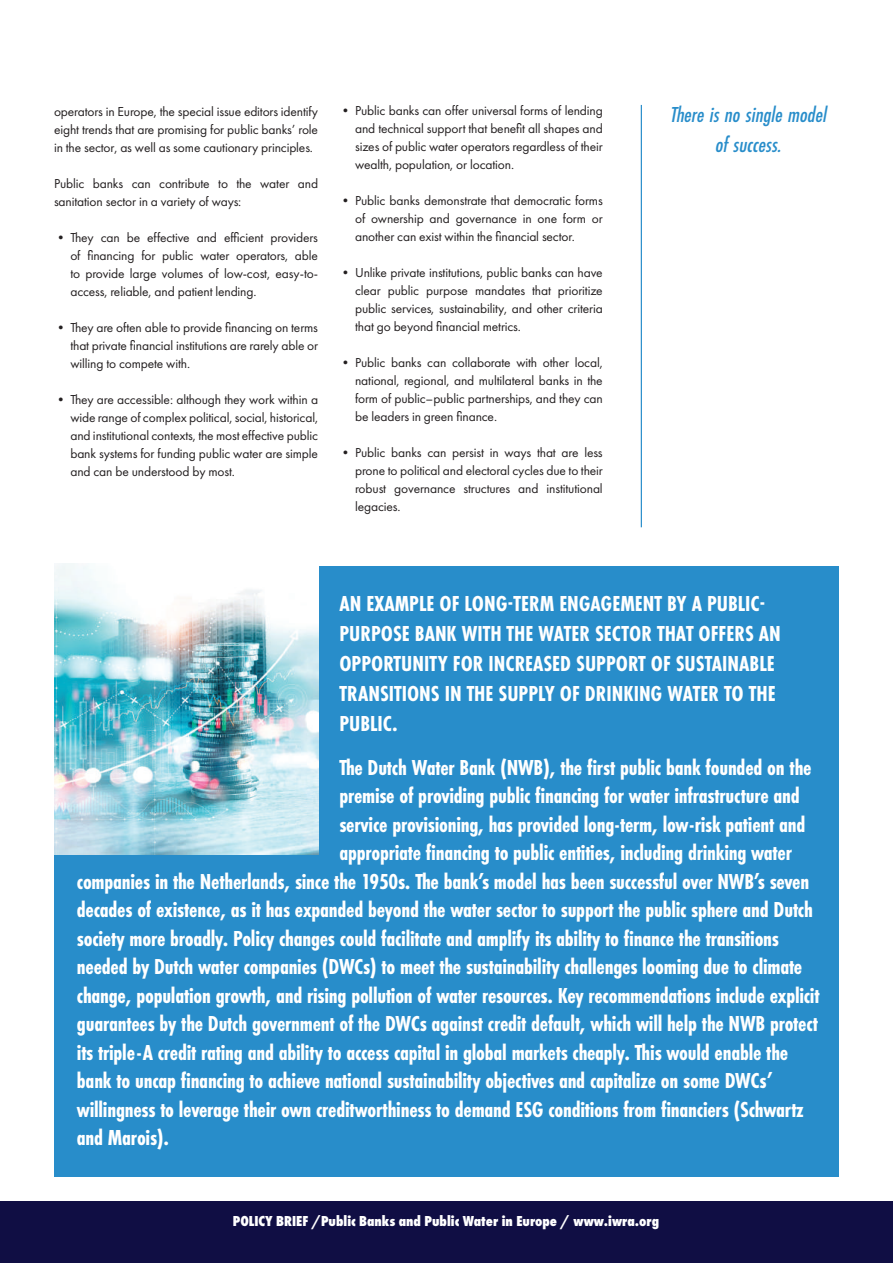
<style>
.page{position:relative;width:893px;height:1263px;background:#fff}
.page>*{position:absolute;margin:0;border:0;box-sizing:border-box;transform-origin:0 0}
.t1{font:700 22.5px/30px "Futura PT Cond";letter-spacing:-.01em;color:#fff}
.t2{font:italic 500 22.5px/30px "Futura PT Cond";color:#288dca;text-align:center}
.t3{font:800 15px "Futura PT Cond";color:#fff}
.t4{font:13.5px/18px "Futura PT";letter-spacing:-.01em;color:#231f20;text-align:justify}
</style>
<div class="page">
<div style="left:0;top:1201px;width:893px;height:62px;background:#100e44"></div>
<hr style="left:641px;top:105px;width:1px;height:422px;background:#288dca">
<div style="left:54px;top:566px;width:785px;height:611px;background:#288dca"></div>
<img style="left:54px;top:563px;width:264px;height:291px">
<p class="t4" style="left:54px;top:102px;width:266px">operators in Europe, the special issue editors identify eight trends that are promising for public banks’ role in the sector, as well as some cautionary principles.</p>
<p class="t4" style="left:54px;top:174px;width:266px">Public banks can contribute to the water and sanitation sector in a variety of ways:</p>
<p class="t4" style="left:70px;top:228px;width:249px;text-indent:-16px">• They can be effective and efficient providers of financing for public water operators, able to provide large volumes of low-cost, easy-to&shy;access, reliable, and patient lending.</p>
<p class="t4" style="left:70px;top:318px;width:249px;text-indent:-16px">• They are often able to provide financing on terms that private financial institutions are rarely able or willing to compete with.</p>
<p class="t4" style="left:70px;top:390px;width:249px;text-indent:-16px">• They are accessible: although they work within a wide range of complex political, social, historical, and institutional contexts, the most effective public bank systems for funding public water are simple and can be understood by most.</p>
<p class="t4" style="left:355px;top:102px;width:249px;text-indent:-16px">• Public banks can offer universal forms of lending and technical support that benefit all shapes and sizes of public water operators regardless of their wealth, population, or location.</p>
<p class="t4" style="left:355px;top:192px;width:249px;text-indent:-16px">• Public banks demonstrate that democratic forms of ownership and governance in one form or another can exist within the financial sector.</p>
<p class="t4" style="left:355px;top:264px;width:249px;text-indent:-16px">• Unlike private institutions, public banks can have clear public purpose mandates that prioritize public services, sustainability, and other criteria that go beyond financial metrics.</p>
<p class="t4" style="left:355px;top:354px;width:249px;text-indent:-16px">• Public banks can collaborate with other local, national, regional, and multilateral banks in the form of public–public partnerships, and they can be leaders in green finance.</p>
<p class="t4" style="left:355px;top:444px;width:249px;text-indent:-16px">• Public banks can persist in ways that are less prone to political and electoral cycles due to their robust governance structures and institutional legacies.</p>
<h1 class="t2" style="left:670px;top:100px;width:162px">Thereisnosinglemodel ofsuccess.</h1>
<h1 class="t1" style="left:339px;top:589px;width:443px">AN EXAMPLE OF LONG-TERM ENGAGEMENT BY A PUBLIC-PURPOSE BANK WITH THE WATER SECTOR THAT OFFERS AN OPPORTUNITY FOR INCREASED SUPPORT OF SUSTAINABLE TRANSITIONS IN THE SUPPLY OF DRINKING WATER TO THE PUBLIC.</h1>
<h1 class="t1" style="left:339px;top:752px;width:474px">The Dutch Water Bank (NWB), the first public bank founded on the</h1>
<h1 class="t1" style="left:339px;top:781px;width:462px">premise of providing public financing for water infrastructure and</h1>
<h1 class="t1" style="left:339px;top:809px;width:467px">service provisioning, has provided long-term, low-risk patient and</h1>
<h1 class="t1" style="left:339px;top:838px;width:454px">appropriate financing to public entities, including drinking water</h1>
<h1 class="t1" style="left:77px;top:866px;width:734px">companies in the Netherlands, since the 1950s. The bank’s model has been successful over NWB’s seven</h1>
<h1 class="t1" style="left:77px;top:895px;width:737px">decades of existence, as it has expanded beyond the water sector to support the public sphere and Dutch</h1>
<h1 class="t1" style="left:77px;top:923px;width:703px">society more broadly. Policy changes could facilitate and amplify its ability to finance the transitions</h1>
<h1 class="t1" style="left:77px;top:952px;width:727px">needed by Dutch water companies (DWCs) to meet the sustainability challenges looming due to climate</h1>
<h1 class="t1" style="left:77px;top:980px;width:744px">change, population growth, and rising pollution of water resources. Key recommendations include explicit</h1>
<h1 class="t1" style="left:77px;top:1009px;width:743px">guarantees by the Dutch government of the DWCs against credit default, which will help the NWB protect</h1>
<h1 class="t1" style="left:77px;top:1037px;width:713px">its triple-A credit rating and ability to access capital in global markets cheaply. This would enable the</h1>
<h1 class="t1" style="left:77px;top:1066px;width:697px">bank to uncap financing to achieve national sustainability objectives and capitalize on some DWCs’</h1>
<h1 class="t1" style="left:77px;top:1094px;width:728px">willingness to leverage their own creditworthiness to demand ESG conditions from financiers (Schwartz</h1>
<h1 class="t1" style="left:77px;top:1123px;width:94px">and Marois).</h1>
<p class="t3" style="left:233px;top:1212px;width:428px">POLICY BRIEF /Public Banks and Public Water in Europe / www.iwra.org</p>
</div>
